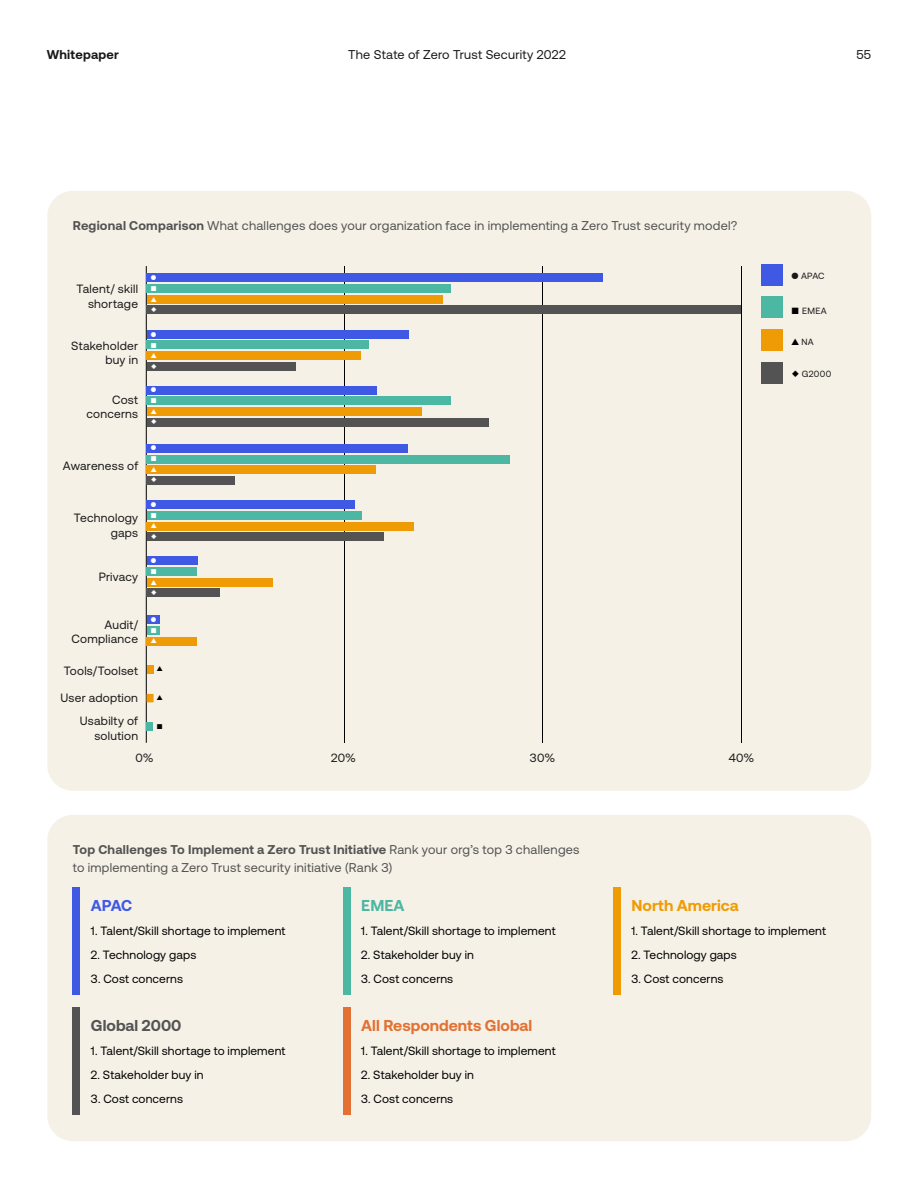
<style>
.page{position:relative;width:918px;height:1188px;background:#fff}
.page>*{position:absolute;margin:0;border:0;box-sizing:border-box;transform-origin:0 0}
.t1{font:700 15.75px "Aeonik";color:#e27133}
.t2{font:700 15.75px "Aeonik";color:#ef9b05}
.t3{font:700 15.75px "Aeonik";color:#535353}
.t4{font:700 15.75px "Aeonik";color:#3f59e4}
.t5{font:700 15.75px "Aeonik";color:#4cb7a3}
.t6{font:12.75px/18px "Aeonik";letter-spacing:.02em;color:#535353}
.t7{font:12.75px "Aeonik";letter-spacing:.02em;color:#191919}
.t8{font:700 12.75px "Aeonik";letter-spacing:.02em;color:#191919}
.t9{font:12px "Aeonik";letter-spacing:.01em;color:#000}
.t10{font:12px/14.4px "Aeonik";letter-spacing:.02em;color:#191919;text-align:right}
.t11{font:9px "Aeonik";letter-spacing:.03em;color:#191919}
.t12{font:6.9px "Aeonik";color:#fff}
.t13{font:6.9px "Aeonik";color:#000}
.s1{font-weight:700}
.s2{color:#000}
</style>
<div class="page">
<div style="left:47px;top:191px;width:824px;height:600px;background:#f6f1e7;border-radius:26px"></div>
<div style="left:47px;top:815px;width:824px;height:326px;background:#f6f1e7;border-radius:26px"></div>
<hr style="left:146px;top:266px;width:1px;height:477px;background:#000">
<hr style="left:741px;top:266px;width:1px;height:477px;background:#000">
<hr style="left:543px;top:266px;width:1px;height:477px;background:#000">
<hr style="left:344px;top:266px;width:1px;height:477px;background:#000">
<div style="left:761px;top:264px;width:22px;height:22px;background:#3f59e4"></div>
<div style="left:761px;top:329px;width:22px;height:22px;background:#ef9b05"></div>
<div style="left:761px;top:296px;width:22px;height:22px;background:#4cb7a3"></div>
<div style="left:761px;top:362px;width:22px;height:22px;background:#535353"></div>
<div style="left:147px;top:665px;width:6px;height:9px;background:#ef9b05"></div>
<div style="left:147px;top:723px;width:6px;height:8px;background:#4cb7a3"></div>
<div style="left:147px;top:694px;width:7px;height:8px;background:#ef9b05"></div>
<div style="left:147px;top:444px;width:261px;height:9px;background:#3f59e4"></div>
<div style="left:147px;top:455px;width:363px;height:8px;background:#4cb7a3"></div>
<div style="left:147px;top:466px;width:229px;height:8px;background:#ef9b05"></div>
<div style="left:147px;top:476px;width:88px;height:9px;background:#535353"></div>
<div style="left:147px;top:501px;width:208px;height:8px;background:#3f59e4"></div>
<div style="left:147px;top:511px;width:215px;height:9px;background:#4cb7a3"></div>
<div style="left:147px;top:522px;width:267px;height:8px;background:#ef9b05"></div>
<div style="left:147px;top:533px;width:237px;height:8px;background:#535353"></div>
<div style="left:147px;top:615px;width:13px;height:9px;background:#3f59e4"></div>
<div style="left:147px;top:626px;width:12px;height:9px;background:#4cb7a3"></div>
<div style="left:147px;top:637px;width:50px;height:8px;background:#ef9b05"></div>
<div style="left:147px;top:557px;width:50px;height:8px;background:#3f59e4"></div>
<div style="left:147px;top:567px;width:50px;height:9px;background:#4cb7a3"></div>
<div style="left:147px;top:578px;width:125px;height:8px;background:#ef9b05"></div>
<div style="left:147px;top:589px;width:73px;height:8px;background:#535353"></div>
<div style="left:147px;top:274px;width:456px;height:8px;background:#3f59e4"></div>
<div style="left:147px;top:284px;width:304px;height:9px;background:#4cb7a3"></div>
<div style="left:147px;top:295px;width:295px;height:8px;background:#ef9b05"></div>
<div style="left:147px;top:306px;width:594px;height:8px;background:#535353"></div>
<div style="left:147px;top:330px;width:261px;height:8px;background:#3f59e4"></div>
<div style="left:147px;top:341px;width:222px;height:8px;background:#4cb7a3"></div>
<div style="left:147px;top:351px;width:214px;height:9px;background:#ef9b05"></div>
<div style="left:147px;top:362px;width:148px;height:8px;background:#535353"></div>
<div style="left:147px;top:386px;width:230px;height:8px;background:#3f59e4"></div>
<div style="left:147px;top:397px;width:304px;height:8px;background:#4cb7a3"></div>
<div style="left:147px;top:407px;width:274px;height:9px;background:#ef9b05"></div>
<div style="left:147px;top:418px;width:341px;height:8px;background:#535353"></div>
<div style="left:73px;top:887px;width:7px;height:108px;background:#3f59e4"></div>
<div style="left:73px;top:1007px;width:7px;height:108px;background:#535353"></div>
<div style="left:343px;top:887px;width:7px;height:108px;background:#4cb7a3"></div>
<div style="left:343px;top:1007px;width:7px;height:108px;background:#e27133"></div>
<div style="left:613px;top:887px;width:7px;height:108px;background:#ef9b05"></div>
<p class="t8" style="left:47px;top:47px;width:74px">Whitepaper</p>
<p class="t7" style="left:348px;top:48px;width:219px">The State of Zero Trust Security 2022</p>
<p class="t7" style="left:856px;top:48px;width:16px">55</p>
<p class="t6" style="left:73px;top:216px;width:666px"><span class="s1">Regional Comparison</span> What challenges does your organization face in implementing a Zero Trust security model?</p>
<p class="t10" style="left:77px;top:282px;width:63px">Talent/ skill shortage</p>
<p class="t10" style="left:71px;top:338px;width:68px">Stakeholder buy in</p>
<p class="t10" style="left:86px;top:392px;width:53px">Cost concerns</p>
<p class="t10" style="left:63px;top:458px;width:77px">Awareness of</p>
<p class="t10" style="left:74px;top:511px;width:66px">Technology gaps</p>
<p class="t10" style="left:99px;top:570px;width:41px">Privacy</p>
<p class="t10" style="left:72px;top:617px;width:68px">Audit/<br>Compliance</p>
<p class="t12" style="left:151px;top:274px;width:7px">●</p>
<p class="t12" style="left:151px;top:295px;width:7px">▲</p>
<p class="t12" style="left:151px;top:285px;width:7px">■</p>
<p class="t12" style="left:151px;top:331px;width:7px">●</p>
<p class="t12" style="left:151px;top:352px;width:7px">▲</p>
<p class="t12" style="left:151px;top:342px;width:7px">■</p>
<p class="t12" style="left:151px;top:386px;width:7px">●</p>
<p class="t12" style="left:151px;top:408px;width:7px">▲</p>
<p class="t12" style="left:151px;top:397px;width:7px">■</p>
<p class="t12" style="left:151px;top:444px;width:7px">●</p>
<p class="t12" style="left:151px;top:466px;width:7px">▲</p>
<p class="t12" style="left:151px;top:455px;width:7px">■</p>
<p class="t12" style="left:151px;top:501px;width:7px">●</p>
<p class="t12" style="left:151px;top:522px;width:7px">▲</p>
<p class="t12" style="left:151px;top:512px;width:7px">■</p>
<p class="t12" style="left:151px;top:557px;width:7px">●</p>
<p class="t12" style="left:151px;top:578px;width:7px">▲</p>
<p class="t12" style="left:151px;top:568px;width:7px">■</p>
<p class="t12" style="left:151px;top:615px;width:7px">●</p>
<p class="t12" style="left:151px;top:637px;width:7px">▲</p>
<p class="t12" style="left:151px;top:626px;width:7px">■</p>
<p class="t13" style="left:157px;top:665px;width:7px">▲</p>
<p class="t13" style="left:157px;top:694px;width:7px">▲</p>
<p class="t13" style="left:157px;top:723px;width:7px">■</p>
<p class="t10" style="left:64px;top:664px;width:76px">Tools/Toolset</p>
<p class="t10" style="left:60px;top:691px;width:79px">User adoption</p>
<p class="t10" style="left:80px;top:714px;width:60px">Usabilty of solution</p>
<p class="t10" style="left:135px;top:751px;width:20px">0%</p>
<p class="t10" style="left:331px;top:751px;width:26px">20%</p>
<p class="t10" style="left:530px;top:751px;width:27px">30%</p>
<p class="t10" style="left:729px;top:751px;width:27px">40%</p>
<p class="t6" style="left:73px;top:840px;width:508px"><span class="s1">Top Challenges To Implement a Zero Trust Initiative</span> Rank your org’s top 3 challenges to implementing a Zero Trust security initiative (Rank 3)</p>
<p class="t11" style="left:792px;top:271px;width:35px">● APAC</p>
<p class="t11" style="left:792px;top:306px;width:37px"><span class="s2">■</span> EMEA</p>
<p class="t11" style="left:792px;top:337px;width:24px"><span class="s2">▲</span> NA</p>
<p class="t11" style="left:802px;top:369px;width:31px">G2000</p>
<h1 class="t4" style="left:91px;top:896px;width:43px">APAC</h1>
<p class="t9" style="left:91px;top:924px;width:196px">1. Talent/Skill shortage to implement</p>
<p class="t9" style="left:91px;top:948px;width:107px">2. Technology gaps</p>
<p class="t9" style="left:91px;top:972px;width:94px">3. Cost concerns</p>
<h1 class="t3" style="left:91px;top:1016px;width:92px">Global 2000</h1>
<p class="t9" style="left:91px;top:1044px;width:196px">1. Talent/Skill shortage to implement</p>
<p class="t9" style="left:91px;top:1068px;width:114px">2. Stakeholder buy in</p>
<p class="t9" style="left:91px;top:1092px;width:94px">3. Cost concerns</p>
<h1 class="t5" style="left:361px;top:896px;width:45px">EMEA</h1>
<p class="t9" style="left:361px;top:924px;width:196px">1. Talent/Skill shortage to implement</p>
<p class="t9" style="left:361px;top:948px;width:114px">2. Stakeholder buy in</p>
<p class="t9" style="left:361px;top:972px;width:94px">3. Cost concerns</p>
<h1 class="t1" style="left:361px;top:1016px;width:173px">All Respondents Global</h1>
<p class="t9" style="left:361px;top:1044px;width:196px">1. Talent/Skill shortage to implement</p>
<p class="t9" style="left:361px;top:1068px;width:114px">2. Stakeholder buy in</p>
<p class="t9" style="left:361px;top:1092px;width:94px">3. Cost concerns</p>
<h1 class="t2" style="left:632px;top:896px;width:109px">North America</h1>
<p class="t9" style="left:632px;top:924px;width:196px">1. Talent/Skill shortage to implement</p>
<p class="t9" style="left:632px;top:948px;width:107px">2. Technology gaps</p>
<p class="t9" style="left:632px;top:972px;width:94px">3. Cost concerns</p>
</div>
